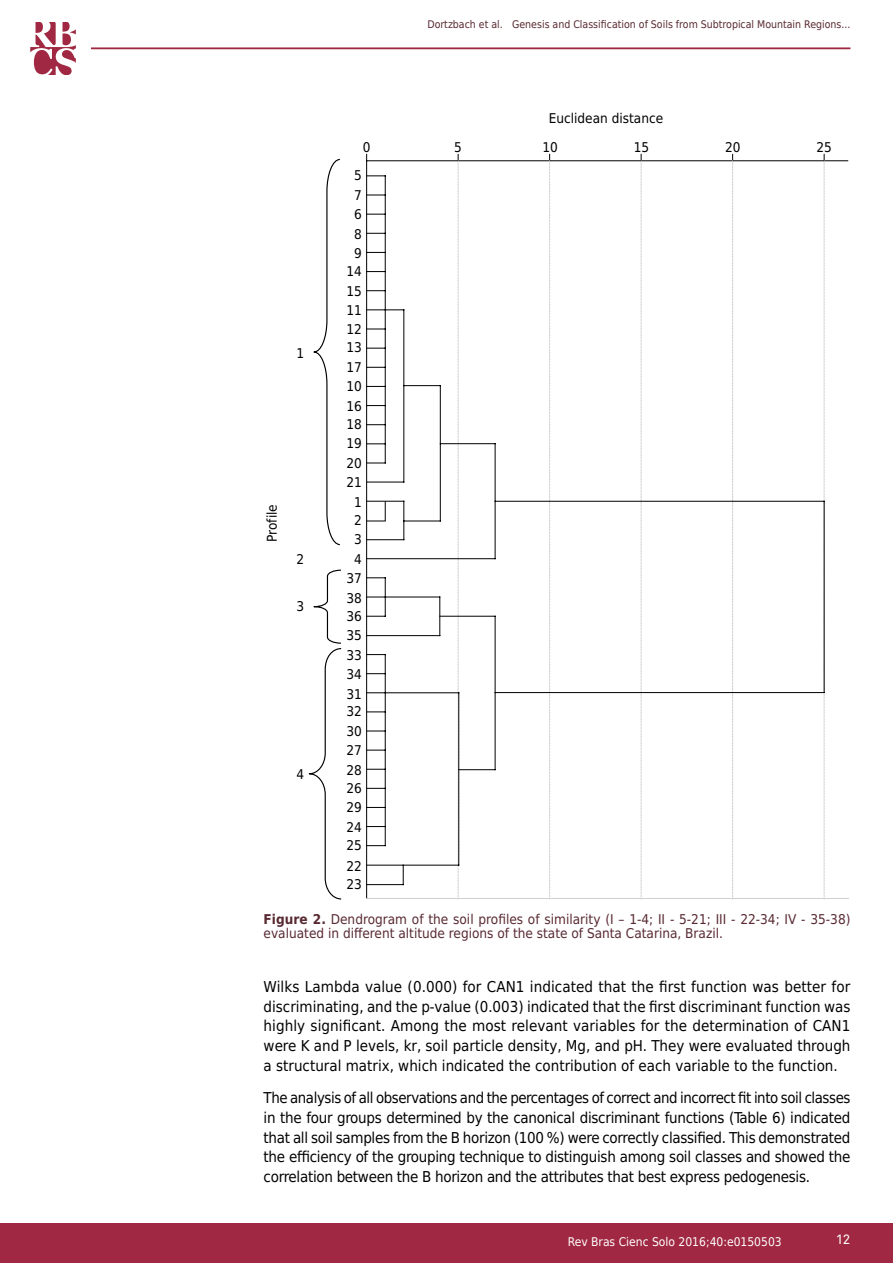
<style>
.page{position:relative;width:893px;height:1263px;background:#fff}
.page>*{position:absolute;margin:0;border:0;box-sizing:border-box;transform-origin:0 0}
.t1{font:15px/19.6px "DejaVu Sans Condensed";letter-spacing:-.01em;color:#000;text-align:justify}
.t2{font:13.5px/14.2px "DejaVu Sans Condensed";color:#582931}
.t3{font:13.5px/19.5px "DejaVu Sans Condensed";color:#000;text-align:justify}
.t4{font:13.5px "Akkurat Pro";color:#fff}
.t5{font:12px "DejaVu Sans Condensed";color:#fff}
.t6{font:10.5px "DejaVu Sans Condensed";color:#582931}
.s1{font-weight:700}
</style>
<div class="page">
<div style="left:0;top:1223px;width:893px;height:40px;background:#a02842"></div>
<hr style="left:91px;top:47px;width:759px;height:2px;background:#a02842">
<svg style="left:30px;top:22px;width:46px;height:52px"></svg>
<svg style="left:308px;top:158px;width:34px;height:741px"></svg>
<hr style="left:366px;top:161px;width:1px;height:737px;background:#000">
<hr style="left:367px;top:160px;width:481px;height:1px;background:#000">
<svg style="left:458px;top:154px;width:1px;height:744px"></svg>
<svg style="left:549px;top:154px;width:1px;height:744px"></svg>
<svg style="left:641px;top:154px;width:1px;height:744px"></svg>
<svg style="left:732px;top:154px;width:1px;height:744px"></svg>
<svg style="left:824px;top:154px;width:1px;height:744px"></svg>
<hr style="left:824px;top:501px;width:1px;height:191px;background:#000">
<hr style="left:495px;top:501px;width:329px;height:1px;background:#000">
<hr style="left:495px;top:692px;width:329px;height:1px;background:#000">
<hr style="left:495px;top:444px;width:1px;height:115px;background:#000">
<hr style="left:495px;top:616px;width:1px;height:154px;background:#000">
<hr style="left:459px;top:769px;width:36px;height:1px;background:#000">
<hr style="left:440px;top:616px;width:55px;height:1px;background:#000">
<hr style="left:367px;top:558px;width:128px;height:1px;background:#000">
<hr style="left:440px;top:443px;width:55px;height:1px;background:#000">
<hr style="left:440px;top:386px;width:1px;height:135px;background:#000">
<hr style="left:404px;top:521px;width:36px;height:1px;background:#000">
<hr style="left:404px;top:385px;width:36px;height:1px;background:#000">
<hr style="left:403px;top:501px;width:1px;height:39px;background:#000">
<hr style="left:403px;top:310px;width:1px;height:172px;background:#000">
<hr style="left:367px;top:309px;width:37px;height:1px;background:#000">
<hr style="left:385px;top:176px;width:1px;height:287px;background:#000">
<hr style="left:367px;top:482px;width:37px;height:1px;background:#000">
<svg style="left:367px;top:463px;width:18px;height:1px"></svg>
<svg style="left:367px;top:195px;width:18px;height:1px"></svg>
<svg style="left:367px;top:214px;width:18px;height:1px"></svg>
<svg style="left:367px;top:233px;width:18px;height:1px"></svg>
<svg style="left:367px;top:252px;width:18px;height:1px"></svg>
<svg style="left:367px;top:271px;width:18px;height:1px"></svg>
<svg style="left:367px;top:290px;width:18px;height:1px"></svg>
<svg style="left:367px;top:329px;width:18px;height:1px"></svg>
<svg style="left:367px;top:348px;width:18px;height:1px"></svg>
<svg style="left:367px;top:367px;width:18px;height:1px"></svg>
<svg style="left:367px;top:386px;width:18px;height:1px"></svg>
<svg style="left:367px;top:405px;width:18px;height:1px"></svg>
<svg style="left:367px;top:424px;width:18px;height:1px"></svg>
<svg style="left:367px;top:443px;width:18px;height:1px"></svg>
<svg style="left:367px;top:175px;width:18px;height:1px"></svg>
<hr style="left:367px;top:539px;width:37px;height:1px;background:#000">
<hr style="left:367px;top:501px;width:37px;height:1px;background:#000">
<svg style="left:367px;top:501px;width:19px;height:21px"></svg>
<hr style="left:385px;top:578px;width:1px;height:38px;background:#000">
<svg style="left:367px;top:577px;width:18px;height:1px"></svg>
<svg style="left:367px;top:616px;width:18px;height:1px"></svg>
<hr style="left:367px;top:597px;width:73px;height:1px;background:#000">
<hr style="left:439px;top:597px;width:1px;height:39px;background:#000">
<hr style="left:367px;top:635px;width:73px;height:1px;background:#000">
<hr style="left:385px;top:655px;width:1px;height:191px;background:#000">
<svg style="left:367px;top:654px;width:18px;height:1px"></svg>
<hr style="left:458px;top:692px;width:1px;height:173px;background:#000">
<hr style="left:367px;top:865px;width:92px;height:1px;background:#000">
<hr style="left:367px;top:692px;width:92px;height:1px;background:#000">
<svg style="left:403px;top:866px;width:1px;height:19px"></svg>
<hr style="left:367px;top:884px;width:36px;height:1px;background:#000">
<svg style="left:367px;top:845px;width:18px;height:1px"></svg>
<svg style="left:367px;top:673px;width:18px;height:1px"></svg>
<svg style="left:367px;top:826px;width:18px;height:1px"></svg>
<svg style="left:367px;top:807px;width:18px;height:1px"></svg>
<svg style="left:367px;top:788px;width:18px;height:1px"></svg>
<svg style="left:367px;top:769px;width:18px;height:1px"></svg>
<svg style="left:367px;top:750px;width:18px;height:1px"></svg>
<svg style="left:367px;top:731px;width:18px;height:1px"></svg>
<svg style="left:367px;top:711px;width:18px;height:1px"></svg>
<hr style="left:367px;top:898px;width:481px;height:1px;background:#d0d0d0">
<p class="t6" style="left:427px;top:16px;width:425px">Dortzbach et al. Genesis and Classification of Soils from Subtropical Mountain Regions...</p>
<p class="t3" style="left:549px;top:108px;width:116px">Euclidean distance</p>
<p class="t3" style="left:296px;top:343px;width:9px">1</p>
<p class="t3" style="left:262px;top:542px;width:40px;rotate:-90deg">Profile</p>
<p class="t3" style="left:296px;top:549px;width:9px">2</p>
<p class="t3" style="left:296px;top:596px;width:9px">3</p>
<p class="t3" style="left:296px;top:764px;width:9px">4</p>
<p class="t3" style="left:363px;top:137px;width:9px">0</p>
<p class="t3" style="left:454px;top:137px;width:9px">5</p>
<p class="t3" style="left:542px;top:137px;width:17px">10</p>
<p class="t3" style="left:634px;top:137px;width:17px">15</p>
<p class="t3" style="left:725px;top:137px;width:17px">20</p>
<p class="t3" style="left:817px;top:137px;width:17px">25</p>
<p class="t3" style="left:354px;top:165px;width:9px">5<br>7<br>6<br>8<br>9</p>
<p class="t3" style="left:346px;top:261px;width:17px">14<br>15<br>11<br>12</p>
<p class="t3" style="left:346px;top:338px;width:17px">13<br>17<br>10<br>16</p>
<p class="t3" style="left:346px;top:414px;width:17px;text-align:center">18<br>19<br>20<br>21<br>1</p>
<p class="t3" style="left:346px;top:510px;width:17px;text-align:center">2<br>3<br>4<br>37<br>38</p>
<p class="t3" style="left:346px;top:606px;width:17px">36<br>35<br>33<br>34<br>31</p>
<p class="t3" style="left:346px;top:702px;width:17px">32<br>30<br>27<br>28</p>
<p class="t3" style="left:346px;top:778px;width:17px">26<br>29<br>24</p>
<p class="t3" style="left:346px;top:834px;width:17px;line-height:21px">25<br>22</p>
<p class="t3" style="left:346px;top:874px;width:17px">23</p>
<p class="t2" style="left:264px;top:911px;width:588px"><span class="s1">Figure 2.</span> Dendrogram of the soil profiles of similarity (I – 1-4; II - 5-21; III - 22-34; IV - 35-38) evaluated in different altitude regions of the state of Santa Catarina, Brazil.</p>
<p class="t1" style="left:264px;top:976px;width:588px">Wilks Lambda value (0.000) for CAN1 indicated that the first function was better for discriminating, and the p-value (0.003) indicated that the first discriminant function was highly significant. Among the most relevant variables for the determination of CAN1 were K and P levels, kr, soil particle density, Mg, and pH. They were evaluated through a structural matrix, which indicated the contribution of each variable to the function.</p>
<p class="t1" style="left:264px;top:1088px;width:588px">The analysis of all observations and the percentages of correct and incorrect fit into soil classes in the four groups determined by the canonical discriminant functions (Table 6) indicated that all soil samples from the B horizon (100 %) were correctly classified. This demonstrated the efficiency of the grouping technique to distinguish among soil classes and showed the correlation between the B horizon and the attributes that best express pedogenesis.</p>
<p class="t5" style="left:568px;top:1231px;width:215px">Rev Bras Cienc Solo 2016;40:e0150503</p>
<p class="t4" style="left:836px;top:1231px;width:16px">12</p>
</div>
